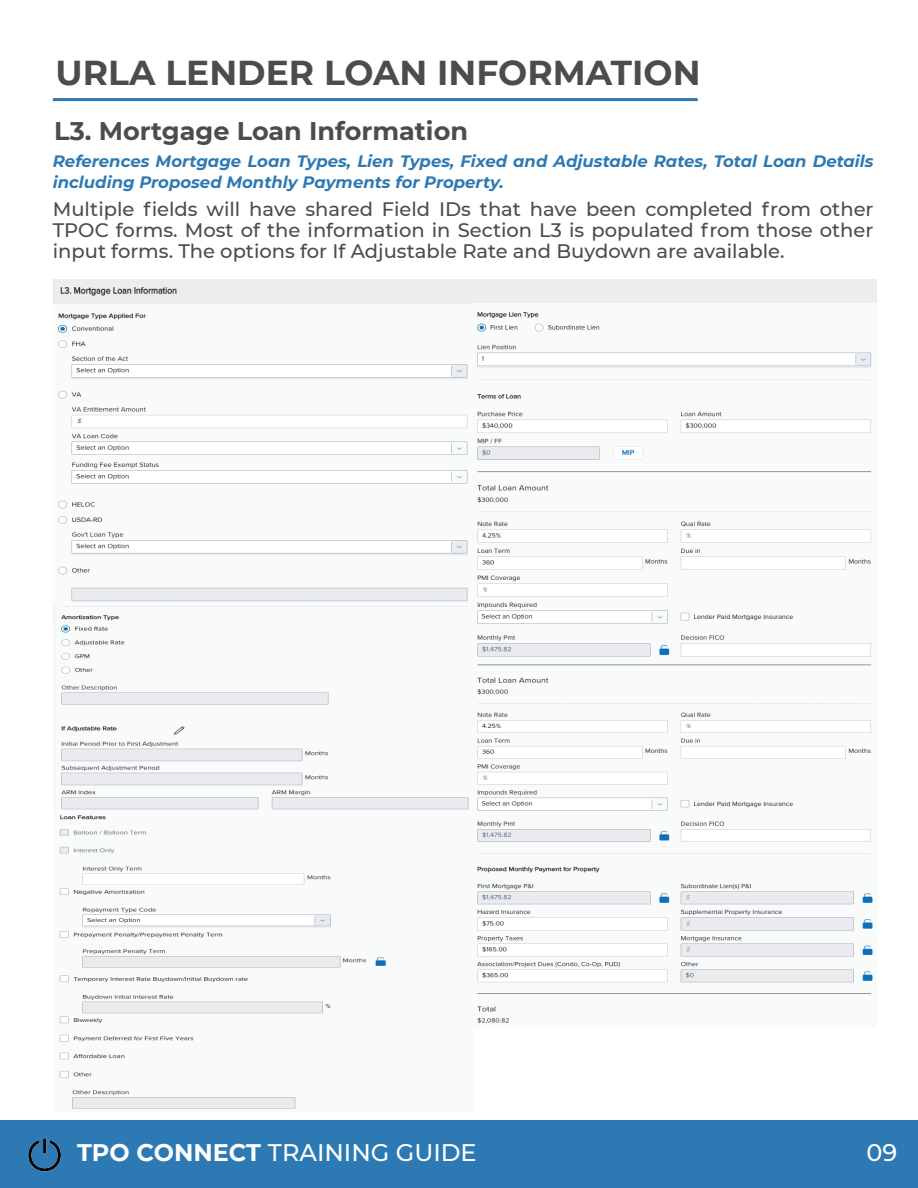
<style>
.page{position:relative;width:918px;height:1188px;background:#fff}
.page>*{position:absolute;margin:0;border:0;box-sizing:border-box;transform-origin:0 0}
.t1{font:700 34.5px "Montserrat";color:#4c4c4c}
.t2{font:700 25.5px "Montserrat";color:#4c4c4c}
.t3{font:500 24px "Montserrat";color:#fff}
.t4{font:500 19.5px/21px "Montserrat";color:#4c4c4c;text-align:justify}
.t5{font:italic 700 16.5px/21px "Montserrat";color:#2d79b3}
.s1{font-weight:700}
</style>
<div class="page">
<div style="left:0;top:1120px;width:918px;height:68px;background:#2d79b3"></div>
<img style="left:28px;top:1138px;width:33px;height:34px">
<img style="left:53px;top:303px;width:419px;height:299px">
<img style="left:54px;top:604px;width:415px;height:208px">
<hr style="left:53px;top:98px;width:645px;height:3px;background:#2d79b3">
<div style="left:53px;top:280px;width:824px;height:23px;background:#eceded"></div>
<img style="left:477px;top:312px;width:395px;height:345px">
<img style="left:477px;top:664px;width:396px;height:360px">
<img style="left:59px;top:815px;width:328px;height:294px">
<h1 class="t1" style="left:56px;top:48px;width:646px">URLA LENDER LOAN INFORMATION</h1>
<h2 class="t2" style="left:54px;top:112px;width:415px">L3. Mortgage Loan Information</h2>
<p class="t5" style="left:53px;top:150px;width:822px">References Mortgage Loan Types, Lien Types, Fixed and Adjustable Rates, Total Loan Details including Proposed Monthly Payments for Property.</p>
<p class="t4" style="left:53px;top:198px;width:822px">Multiple fields will have shared Field IDs that have been completed from other TPOC forms. Most of the information in Section L3 is populated from those other input forms. The options for If Adjustable Rate and Buydown are available.</p>
<p class="t3" style="left:77px;top:1136px;width:401px"><span class="s1">TPO CONNECT</span> TRAINING GUIDE</p>
<p class="t3" style="left:867px;top:1136px;width:32px">09</p>
</div>
